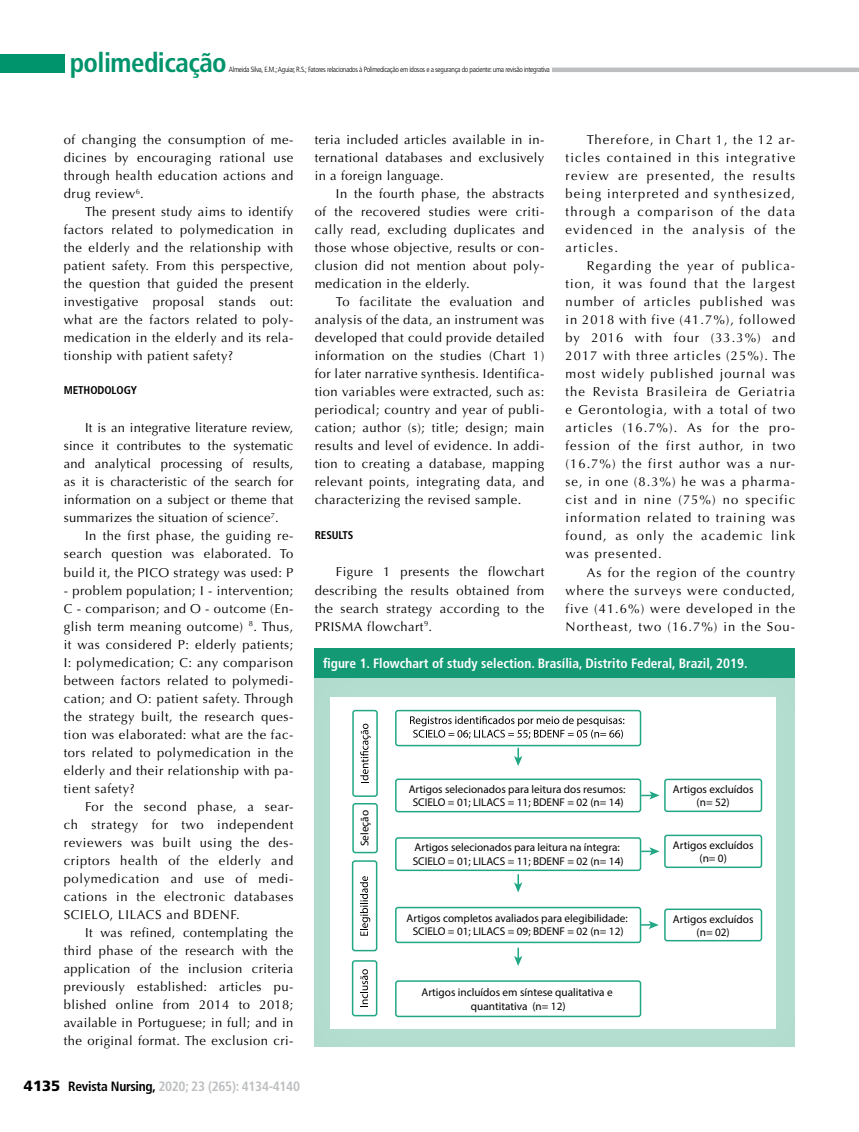
<style>
.page{position:relative;width:859px;height:1132px;background:#fff}
.page>*{position:absolute;margin:0;border:0;box-sizing:border-box;transform-origin:0 0}
.t1{font:700 condensed 27px "Frutiger LT Std";letter-spacing:-.02em;color:#00946c}
.t2{font:900 14.85px "Frutiger LT Std";color:#000}
.t3{font:700 condensed 13.5px "Frutiger LT Std";color:#fff}
.t4{font:700 condensed 13.5px "Frutiger LT Std";letter-spacing:-.02em;color:#bcbec0}
.t5{font:12.9px/18px "Optima LT Std";letter-spacing:.04em;color:#000;text-align:justify}
.t6{font:11.25px/13.5px "Myriad Pro";color:#000;text-align:center}
.t7{font:700 condensed 11.25px "Frutiger LT Std";letter-spacing:-.005em;color:#000}
.t8{font:300 condensed 7.5px "Frutiger LT Std";letter-spacing:-.04em;color:#000}
.s1{color:#000}
</style>
<div class="page">
<div style="left:0;top:54px;width:65px;height:18px;background:#00946c"></div>
<hr style="left:552px;top:68px;width:307px;height:4px;background:#bcbec0">
<div style="left:310px;top:658px;width:486px;height:388px;background:#000;opacity:.03"></div>
<div style="left:315px;top:648px;width:480px;height:30px;background:#139a74"></div>
<div style="left:331px;top:697px;width:445px;height:331px;background:#fff"></div>
<svg style="left:514px;top:747px;width:8px;height:18px"></svg>
<div style="left:352px;top:860px;width:25px;height:91px;border:2px solid #21a784;border-radius:2px"></div>
<svg style="left:360px;top:876px;width:10px;height:59px"></svg>
<div style="left:352px;top:959px;width:25px;height:57px;border:2px solid #21a784;border-radius:2px"></div>
<svg style="left:360px;top:969px;width:8px;height:36px"></svg>
<div style="left:352px;top:709px;width:26px;height:87px;border:2px solid #21a784;border-radius:2px"></div>
<div style="left:352px;top:802px;width:26px;height:51px;border:2px solid #21a784;border-radius:2px"></div>
<svg style="left:360px;top:723px;width:11px;height:58px"></svg>
<div style="left:395px;top:709px;width:246px;height:37px;border:2px solid #21a784;border-radius:2px"></div>
<svg style="left:410px;top:715px;width:214px;height:23px"></svg>
<div style="left:395px;top:778px;width:246px;height:34px;border:2px solid #21a784;border-radius:2px"></div>
<div style="left:395px;top:836px;width:246px;height:34px;border:2px solid #21a784;border-radius:2px"></div>
<div style="left:664px;top:778px;width:98px;height:33px;border:2px solid #21a784;border-radius:2px"></div>
<div style="left:664px;top:834px;width:98px;height:33px;border:2px solid #21a784;border-radius:2px"></div>
<div style="left:664px;top:908px;width:98px;height:33px;border:2px solid #21a784;border-radius:2px"></div>
<svg style="left:514px;top:947px;width:8px;height:18px"></svg>
<svg style="left:514px;top:874px;width:8px;height:18px"></svg>
<div style="left:395px;top:906px;width:246px;height:36px;border:2px solid #21a784;border-radius:2px"></div>
<div style="left:395px;top:979px;width:246px;height:37px;border:2px solid #21a784;border-radius:2px"></div>
<svg style="left:641px;top:791px;width:18px;height:8px"></svg>
<svg style="left:641px;top:846px;width:18px;height:9px"></svg>
<svg style="left:640px;top:920px;width:19px;height:8px"></svg>
<h1 class="t1" style="left:70px;top:47px;width:159px">polimedicação</h1>
<p class="t8" style="left:229px;top:65px;width:322px">Almeida Silva, E.M.; Aguiar, R.S.; Fatores relacionados à Polimedicação em idosos e a segurança do paciente: uma revisão integrativa</p>
<p class="t5" style="left:64px;top:131px;width:231px">of changing the consumption of me&shy;dicines by encouraging rational use through health education actions and drug review<sup>6</sup>.</p>
<p class="t5" style="left:64px;top:203px;width:231px;text-indent:21px">The present study aims to identify factors related to polymedication in the elderly and the relationship with patient safety. From this perspective, the question that guided the present investigative proposal stands out: what are the factors related to poly&shy;medication in the elderly and its rela&shy;tionship with patient safety?</p>
<p class="t7" style="left:64px;top:384px;width:75px">METHODOLOGY</p>
<p class="t5" style="left:64px;top:419px;width:231px;text-indent:21px">It is an integrative literature review, since it contributes to the systematic and analytical processing of results, as it is characteristic of the search for information on a subject or theme that summarizes the situation of science<sup>7</sup>.</p>
<p class="t5" style="left:64px;top:527px;width:231px;text-indent:21px">In the first phase, the guiding re&shy;search question was elaborated. To build it, the PICO strategy was used: P</p>
<p class="t5" style="left:64px;top:581px;width:231px">- problem population; I - intervention; C - comparison; and O - outcome (En&shy;glish term meaning outcome) <sup>8</sup>. Thus, it was considered P: elderly patients; I: polymedication; C: any comparison between factors related to polymedi&shy;cation; and O: patient safety. Through the strategy built, the research ques&shy;tion was elaborated: what are the fac&shy;tors related to polymedication in the elderly and their relationship with pa&shy;tient safety?</p>
<p class="t5" style="left:64px;top:797px;width:231px;text-indent:21px">For the second phase, a sear&shy;ch strategy for two independent reviewers was built using the des&shy;criptors health of the elderly and polymedication and use of medi&shy;cations in the electronic databases SCIELO, LILACS and BDENF.</p>
<p class="t5" style="left:64px;top:923px;width:231px;text-indent:21px">It was refined, contemplating the third phase of the research with the application of the inclusion criteria previously established: articles pu&shy;blished online from 2014 to 2018; available in Portuguese; in full; and in the original format. The exclusion cri-</p>
<p class="t2" style="left:24px;top:1076px;width:38px">4135</p>
<p class="t4" style="left:68px;top:1077px;width:233px"><span class="s1">Revista Nursing,</span> 2020; 23 (265): 4134-4140</p>
<p class="t5" style="left:566px;top:131px;width:231px;text-indent:21px">Therefore, in Chart 1, the 12 ar&shy;ticles contained in this integrative review are presented, the results being interpreted and synthesized, through a comparison of the data evidenced in the analysis of the articles.</p>
<p class="t5" style="left:566px;top:257px;width:231px;text-indent:21px">Regarding the year of publica&shy;tion, it was found that the largest number of articles published was in 2018 with five (41.7%), followed by 2016 with four (33.3%) and 2017 with three articles (25%). The most widely published journal was the Revista Brasileira de Geriatria e Gerontologia, with a total of two articles (16.7%). As for the pro&shy;fession of the first author, in two (16.7%) the first author was a nur&shy;se, in one (8.3%) he was a pharma&shy;cist and in nine (75%) no specific information related to training was found, as only the academic link was presented.</p>
<p class="t5" style="left:566px;top:563px;width:231px;text-indent:21px">As for the region of the country where the surveys were conducted, five (41.6%) were developed in the Northeast, two (16.7%) in the Sou-</p>
<p class="t3" style="left:323px;top:655px;width:426px">figure 1. Flowchart of study selection. Brasília, Distrito Federal, Brazil, 2019.</p>
<p class="t5" style="left:315px;top:131px;width:231px">teria included articles available in in&shy;ternational databases and exclusively in a foreign language.</p>
<p class="t5" style="left:315px;top:185px;width:231px;text-indent:21px">In the fourth phase, the abstracts of the recovered studies were criti&shy;cally read, excluding duplicates and those whose objective, results or con&shy;clusion did not mention about poly&shy;medication in the elderly.</p>
<p class="t5" style="left:315px;top:293px;width:231px;text-indent:21px">To facilitate the evaluation and analysis of the data, an instrument was developed that could provide detailed information on the studies (Chart 1) for later narrative synthesis. Identifica&shy;tion variables were extracted, such as: periodical; country and year of publi&shy;cation; author (s); title; design; main results and level of evidence. In addi&shy;tion to creating a database, mapping relevant points, integrating data, and characterizing the revised sample.</p>
<p class="t7" style="left:315px;top:528px;width:40px">RESULTS</p>
<p class="t5" style="left:315px;top:563px;width:231px;text-indent:21px">Figure 1 presents the flowchart describing the results obtained from the search strategy according to the PRISMA flowchart<sup>9</sup>.</p>
<p class="t6" style="left:358px;top:846px;width:38px;rotate:-90deg">Seleção</p>
<p class="t6" style="left:409px;top:781px;width:218px">Artigos selecionados para leitura dos resumos:<br>SCIELO = 01; LILACS = 11; BDENF = 02 (n= 14)</p>
<p class="t6" style="left:413px;top:840px;width:212px;text-align:left">Artigos selecionados para leitura na íntegra:<br>SCIELO = 01; LILACS = 11; BDENF = 02 (n= 14)</p>
<p class="t6" style="left:407px;top:910px;width:223px">Artigos completos avaliados para elegibilidade:<br>SCIELO = 01; LILACS = 09; BDENF = 02 (n= 12)</p>
<p class="t6" style="left:421px;top:985px;width:193px">Artigos incluídos em síntese qualitativa e quantitativa (n= 12)</p>
<p class="t6" style="left:673px;top:781px;width:82px">Artigos excluídos (n= 52)</p>
<p class="t6" style="left:673px;top:837px;width:82px">Artigos excluídos (n= 0)</p>
<p class="t6" style="left:673px;top:911px;width:82px">Artigos excluídos (n= 02)</p>
</div>
